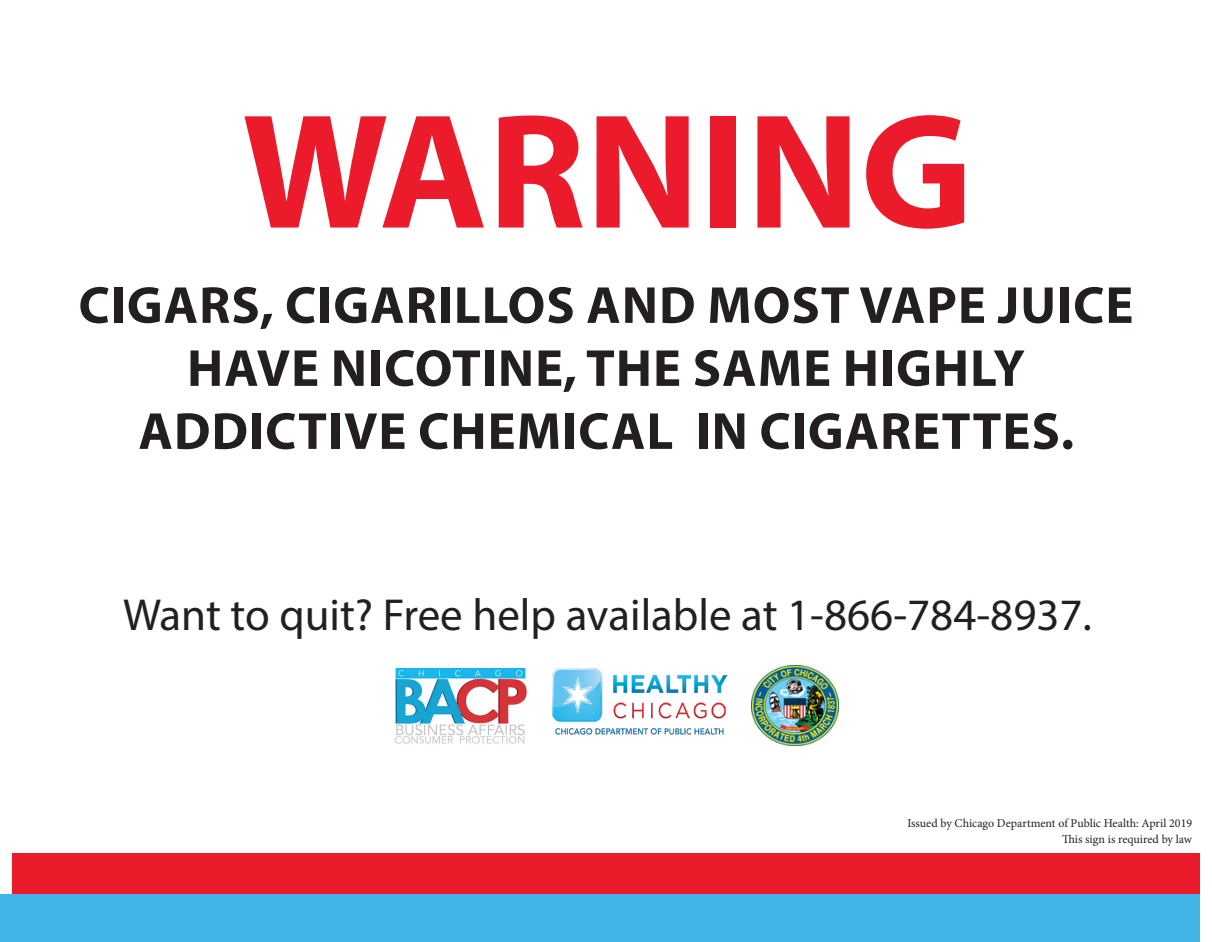
<style>
.page{position:relative;width:1212px;height:942px;background:#fff}
.page>*{position:absolute;margin:0;border:0;box-sizing:border-box;transform-origin:0 0}
.t1{font:700 165px "Myriad Pro";color:#ec1b2b}
.t2{font:700 52.5px/63px "Myriad Pro";letter-spacing:.02em;color:#231f20;text-align:center}
.t3{font:45px "Myriad Pro";color:#231f20}
.t4{font:12px "Minion Pro";color:#231f20}
</style>
<div class="page">
<div style="left:12px;top:854px;width:1188px;height:41px;background:#ec1b2b"></div>
<div style="left:0;top:895px;width:1200px;height:47px;background:#3fb4e5"></div>
<img style="left:552px;top:669px;width:176px;height:66px">
<img style="left:752px;top:666px;width:86px;height:80px">
<img style="left:395px;top:668px;width:132px;height:76px">
<p class="t1" style="left:242px;top:64px;width:732px">WARNING</p>
<p class="t2" style="left:79px;top:272px;width:1056px">CIGARS, CIGARILLOS AND MOST VAPE JUICE<br>HAVE NICOTINE, THE SAME HIGHLY</p>
<p class="t2" style="left:138px;top:398px;width:937px">ADDICTIVE CHEMICAL IN CIGARETTES.</p>
<p class="t3" style="left:123px;top:587px;width:970px">Want to quit? Free help available at 1-866-784-8937.</p>
<p class="t4" style="left:907px;top:815px;width:286px">Issued by Chicago Department of Public Health: April 2019</p>
<p class="t4" style="left:1062px;top:832px;width:132px">This sign is required by law</p>
</div>
